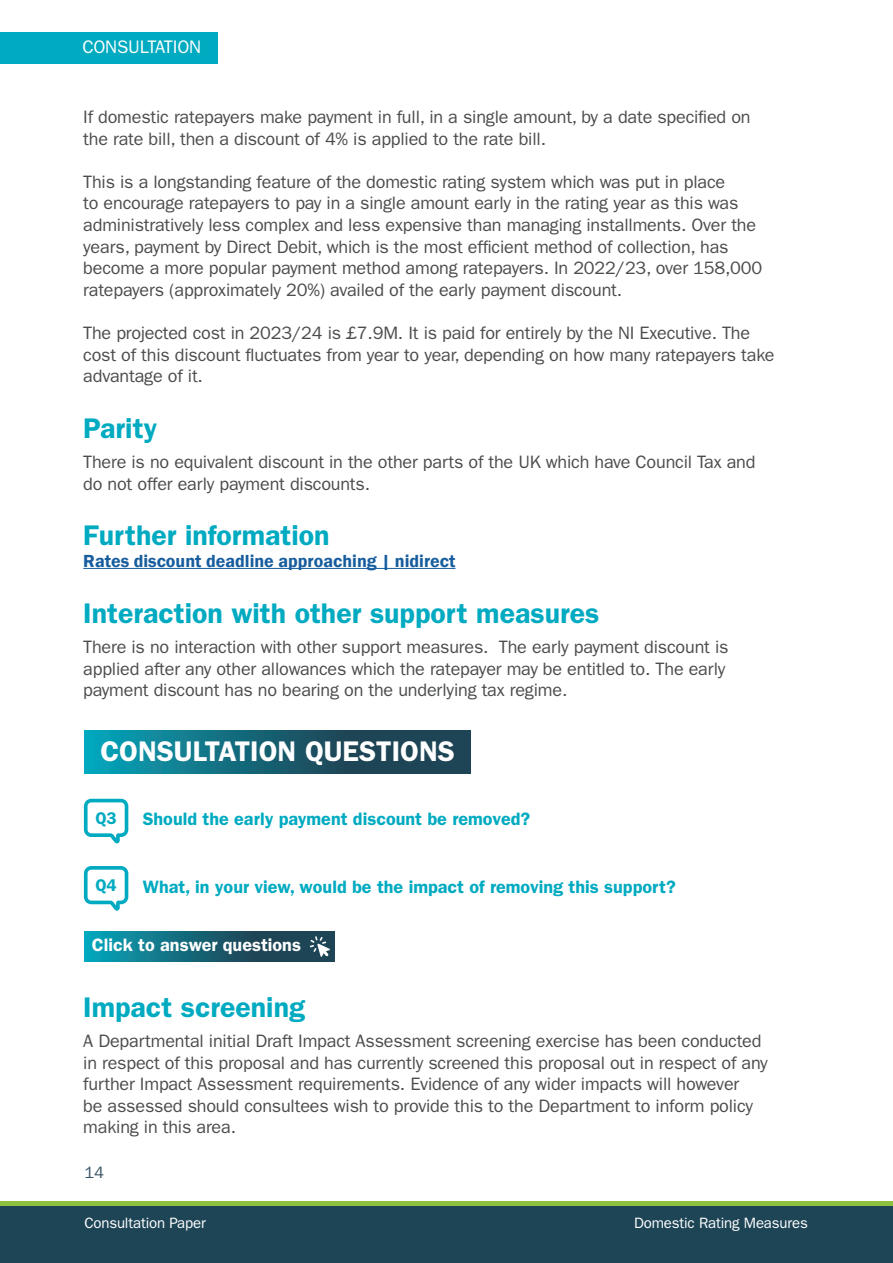
<style>
.page{position:relative;width:893px;height:1263px;background:#fff}
.page>*{position:absolute;margin:0;border:0;box-sizing:border-box;transform-origin:0 0}
.t1{font:600 28.5px "ITC Franklin Gothic Std";color:#00aac1}
.t2{font:600 28.5px "ITC Franklin Gothic Std";color:#fff}
.t3{font:18.15px "ITC Franklin Gothic Std";letter-spacing:-.01em;color:#fff}
.t4{font:18px/21.6px "ITC Franklin Gothic Std";letter-spacing:-.01em;color:#4b4c4d}
.t5{font:600 18px "ITC Franklin Gothic Std";color:#00aac1}
.t6{font:600 18px "Franklin Gothic";color:#175d9e}
.t7{font:600 18px "ITC Franklin Gothic Std";color:#fff}
.t8{font:600 16.95px "ITC Franklin Gothic Std";color:#00aac1}
.t9{font:16.5px "ITC Franklin Gothic Std";color:#3c5667}
.t10{font:15px "ITC Franklin Gothic Std";letter-spacing:-.01em;color:#fff}
</style>
<div class="page">
<div style="left:0;top:1206px;width:893px;height:57px;background:#1e4556"></div>
<div style="left:0;top:1201px;width:893px;height:5px;background:#8cc03e"></div>
<svg style="left:84px;top:730px;width:387px;height:43px;background:#156577"></svg>
<hr style="left:83px;top:568px;width:372px;height:1px;background:#175d9e">
<svg style="left:84px;top:799px;width:44px;height:44px"></svg>
<svg style="left:84px;top:866px;width:44px;height:45px"></svg>
<svg style="left:84px;top:931px;width:250px;height:30px;background:#156779"></svg>
<svg style="left:310px;top:936px;width:20px;height:21px"></svg>
<div style="left:0;top:32px;width:218px;height:32px;background:#00aac1"></div>
<p class="t3" style="left:82px;top:36px;width:120px">CONSULTATION</p>
<p class="t4" style="left:83px;top:106px;width:669px">If domestic ratepayers make payment in full, in a single amount, by a date specified on the rate bill, then a discount of 4% is applied to the rate bill.</p>
<p class="t4" style="left:83px;top:171px;width:680px">This is a longstanding feature of the domestic rating system which was put in place<br>to encourage ratepayers to pay in a single amount early in the rating year as this was administratively less complex and less expensive than managing installments. Over the years, payment by Direct Debit, which is the most efficient method of collection, has become a more popular payment method among ratepayers. In 2022/23, over 158,000 ratepayers (approximately 20%) availed of the early payment discount.</p>
<p class="t4" style="left:83px;top:322px;width:693px">The projected cost in 2023/24 is £7.9M. It is paid for entirely by the NI Executive. The cost of this discount fluctuates from year to year, depending on how many ratepayers take advantage of it.</p>
<p class="t1" style="left:83px;top:411px;width:75px">Parity</p>
<p class="t4" style="left:83px;top:451px;width:674px">There is no equivalent discount in the other parts of the UK which have Council Tax and do not offer early payment discounts.</p>
<p class="t1" style="left:83px;top:519px;width:248px">Further information</p>
<p class="t6" style="left:83px;top:550px;width:374px">Rates discount deadline approaching | nidirect</p>
<p class="t1" style="left:83px;top:596px;width:518px">Interaction with other support measures</p>
<p class="t4" style="left:83px;top:636px;width:647px">There is no interaction with other support measures. The early payment discount is applied after any other allowances which the ratepayer may be entitled to. The early payment discount has no bearing on the underlying tax regime.</p>
<p class="t2" style="left:100px;top:734px;width:356px">CONSULTATION QUESTIONS</p>
<p class="t8" style="left:95px;top:808px;width:23px">Q3</p>
<p class="t8" style="left:95px;top:875px;width:23px">Q4</p>
<p class="t5" style="left:143px;top:808px;width:389px">Should the early payment discount be removed?</p>
<p class="t5" style="left:143px;top:876px;width:534px">What, in your view, would be the impact of removing this support?</p>
<p class="t7" style="left:92px;top:934px;width:211px">Click to answer questions</p>
<p class="t1" style="left:83px;top:990px;width:223px">Impact screening</p>
<p class="t4" style="left:83px;top:1030px;width:686px">A Departmental initial Draft Impact Assessment screening exercise has been conducted in respect of this proposal and has currently screened this proposal out in respect of any further Impact Assessment requirements. Evidence of any wider impacts will however<br>be assessed should consultees wish to provide this to the Department to inform policy making in this area.</p>
<p class="t9" style="left:84px;top:1163px;width:21px">14</p>
<p class="t10" style="left:84px;top:1214px;width:123px">Consultation Paper</p>
<p class="t10" style="left:634px;top:1214px;width:175px">Domestic Rating Measures</p>
</div>
